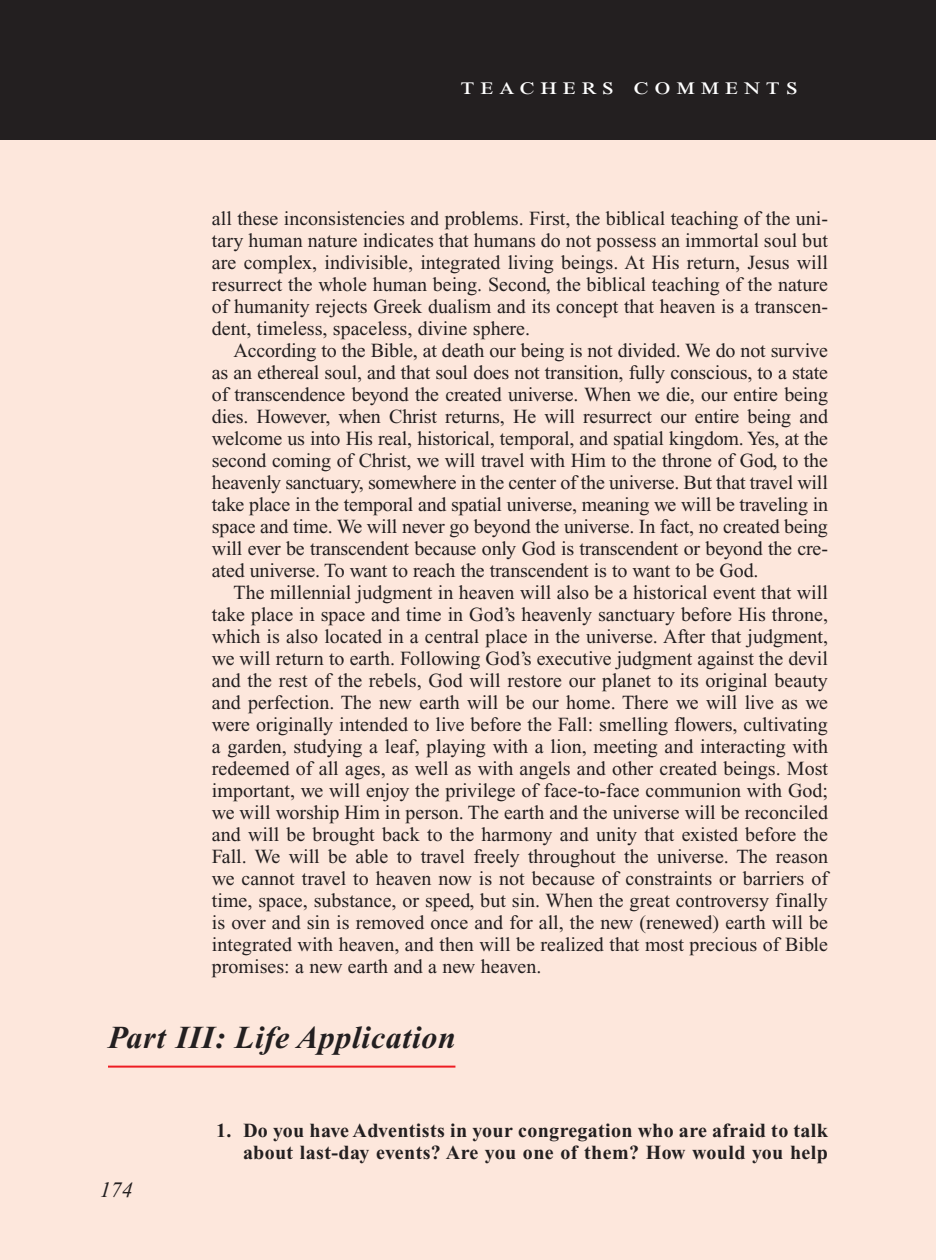
<style>
.page{position:relative;width:936px;height:1260px;background:#fff}
.page>*{position:absolute;margin:0;border:0;box-sizing:border-box;transform-origin:0 0}
.Main_Head_Teachers_C{font:italic 700 32px "Times New Roman PS Std";letter-spacing:.02em;color:#231f20}
.Teachers_Comments_He{font:24px "Times New Roman PS Std";letter-spacing:.2em;color:#fff;scale:1.2 1}
.PageNumbers{font:italic 22px "Times New Roman PS Std";color:#231f20}
.Objectives_Body_Text{font:20px/22px "Times New Roman PS Std";color:#231f20;text-align:justify}
.LifeApplication{font:700 20px/22px "Times New Roman PS Std";letter-spacing:.02em;color:#231f20;text-align:right}
</style>
<div class="page">
<div style="left:0;top:134px;width:936px;height:1126px;background:#fde7dc"></div>
<hr style="left:108px;top:1066px;width:347px;height:2px;background:#ee1d23">
<div style="left:0;top:0;width:936px;height:140px;background:#231f20"></div>
<p class="Teachers_Comments_He" style="left:461px;top:73px;width:283px">teachers comments</p>
<p class="Objectives_Body_Text" style="left:212px;top:207px;width:618px">all these inconsistencies and problems. First, the biblical teaching of the uni&shy;tary human nature indicates that humans do not possess an immortal soul but are complex, indivisible, integrated living beings. At His return, Jesus will resurrect the whole human being. Second, the biblical teaching of the nature of humanity rejects Greek dualism and its concept that heaven is a transcen&shy;dent, timeless, spaceless, divine sphere.</p>
<p class="Objectives_Body_Text" style="left:212px;top:339px;width:618px;text-indent:22px">According to the Bible, at death our being is not divided. We do not survive as an ethereal soul, and that soul does not transition, fully conscious, to a state of transcendence beyond the created universe. When we die, our entire being dies. However, when Christ returns, He will resurrect our entire being and welcome us into His real, historical, temporal, and spatial kingdom. Yes, at the second coming of Christ, we will travel with Him to the throne of God, to the heavenly sanctuary, somewhere in the center of the universe. But that travel will take place in the temporal and spatial universe, meaning we will be traveling in space and time. We will never go beyond the universe. In fact, no created being will ever be transcendent because only God is transcendent or beyond the cre&shy;ated universe. To want to reach the transcendent is to want to be God.</p>
<p class="Objectives_Body_Text" style="left:212px;top:581px;width:618px;text-indent:22px">The millennial judgment in heaven will also be a historical event that will take place in space and time in God’s heavenly sanctuary before His throne, which is also located in a central place in the universe. After that judgment, we will return to earth. Following God’s executive judgment against the devil and the rest of the rebels, God will restore our planet to its original beauty and perfection. The new earth will be our home. There we will live as we were originally intended to live before the Fall: smelling flowers, cultivating a garden, studying a leaf, playing with a lion, meeting and interacting with redeemed of all ages, as well as with angels and other created beings. Most important, we will enjoy the privilege of face-to-face communion with God; we will worship Him in person. The earth and the universe will be reconciled and will be brought back to the harmony and unity that existed before the Fall. We will be able to travel freely throughout the universe. The reason we cannot travel to heaven now is not because of constraints or barriers of time, space, substance, or speed, but sin. When the great controversy finally is over and sin is removed once and for all, the new (renewed) earth will be integrated with heaven, and then will be realized that most precious of Bible promises: a new earth and a new heaven.</p>
<p class="Main_Head_Teachers_C" style="left:108px;top:1020px;width:350px">Part III: Life Application</p>
<p class="PageNumbers" style="left:100px;top:1178px;width:34px">174</p>
<p class="LifeApplication" style="left:216px;top:1119px;width:614px">1. Do you have Adventists in your congregation who are afraid to talk about last-day events? Are you one of them? How would you help</p>
</div>
